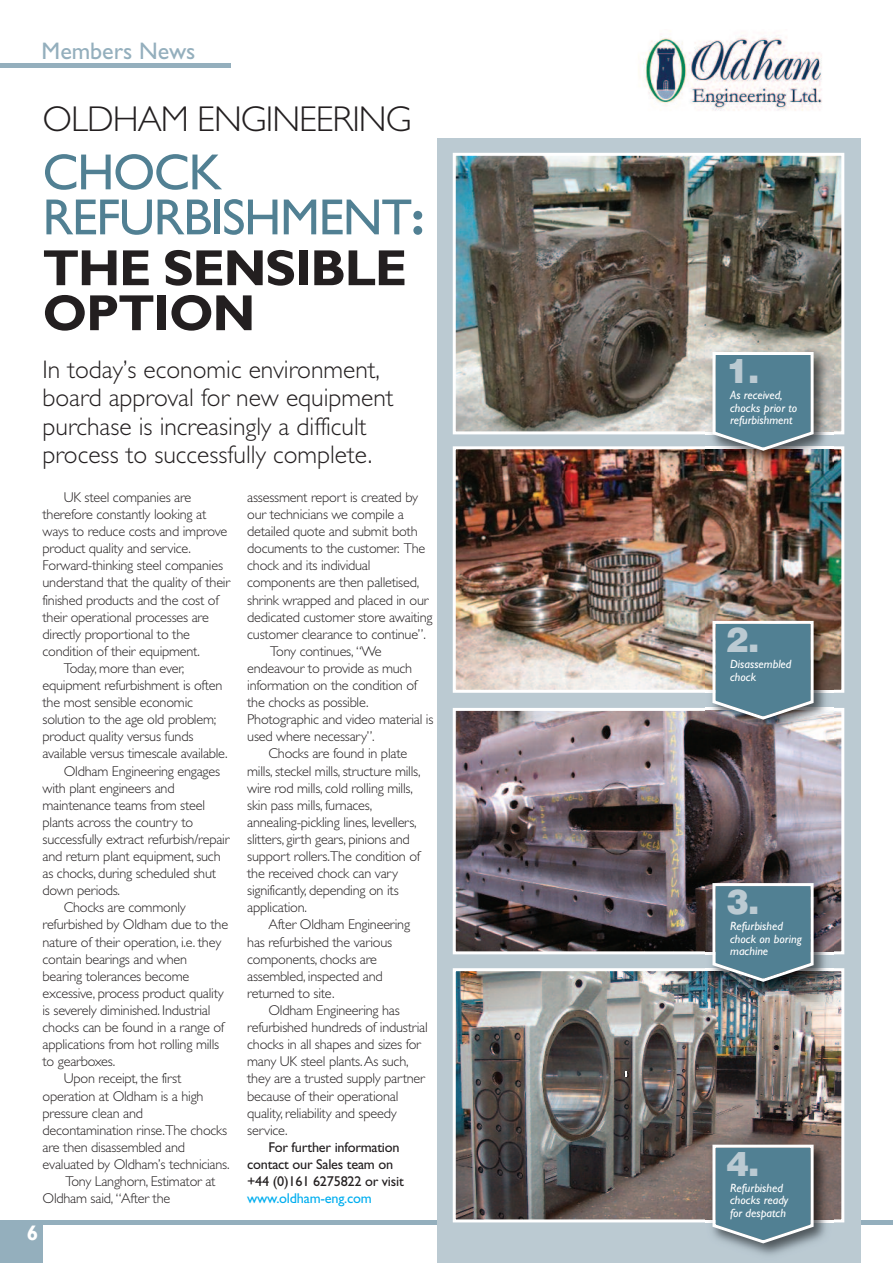
<style>
.page{position:relative;width:893px;height:1263px;background:#fff}
.page>*{position:absolute;margin:0;border:0;box-sizing:border-box;transform-origin:0 0}
.t1{font:51px/45px "Gill Sans";letter-spacing:-.025em;color:#518093}
.t2{font:700 51px/45px "Gill Sans";letter-spacing:-.025em;color:#231f20}
.t3{font:300 36px "Gill Sans";letter-spacing:-.025em;color:#231f20}
.t4{font:900 34.2px "Swiss 721 BT";color:#bbcad2}
.t5{font:300 25.5px/28.5px "Gill Sans";color:#231f20}
.t6{font:24px "Gill Sans";color:#94afbd}
.t7{font:700 21px "Gill Sans";color:#fff}
.t8{font:300 14.25px "Gill Sans";letter-spacing:-.015em;color:#231f20}
.t9{font:14.25px "Gill Sans";letter-spacing:-.015em;color:#231f20}
.t10{font:14.25px "Gill Sans";letter-spacing:-.015em;color:#00aeef}
.t11{font:italic 12px/12.3px "Gill Sans";color:#fff}
.s1{font-weight:700}
</style>
<div class="page">
<div style="left:0;top:1223px;width:43px;height:40px;background:#94afbd"></div>
<div style="left:0;top:1220px;width:893px;height:5px;background:#94afbd"></div>
<div style="left:437px;top:138px;width:423px;height:1125px;background:#bbcad2"></div>
<div style="left:0;top:63px;width:230px;height:5px;background:#94afbd"></div>
<img style="left:457px;top:157px;width:383px;height:273px">
<div style="left:453px;top:153px;width:391px;height:281px;border:3px solid #fff"></div>
<img style="left:457px;top:450px;width:383px;height:239px">
<div style="left:453px;top:446px;width:391px;height:247px;border:3px solid #fff"></div>
<img style="left:457px;top:712px;width:383px;height:238px">
<div style="left:453px;top:708px;width:391px;height:246px;border:3px solid #fff"></div>
<img style="left:457px;top:972px;width:383px;height:246px">
<div style="left:453px;top:968px;width:391px;height:254px;border:3px solid #fff"></div>
<img style="left:638px;top:35px;width:184px;height:76px">
<img style="left:706px;top:345px;width:127px;height:125px">
<svg style="left:712px;top:352px;width:102px;height:99px;background:#6c8f9e"></svg>
<div style="left:726px;top:359px;width:48px;height:34px;background:#518093"></div>
<img style="left:706px;top:876px;width:127px;height:125px">
<svg style="left:712px;top:883px;width:102px;height:99px;background:#648897"></svg>
<div style="left:726px;top:890px;width:48px;height:34px;background:#518093"></div>
<img style="left:706px;top:1138px;width:127px;height:117px">
<svg style="left:712px;top:1145px;width:102px;height:98px;background:#6b8f9e"></svg>
<div style="left:726px;top:1151px;width:48px;height:35px;background:#518093"></div>
<img style="left:706px;top:614px;width:127px;height:125px">
<svg style="left:712px;top:621px;width:102px;height:99px;background:#6c8f9e"></svg>
<div style="left:726px;top:627px;width:48px;height:35px;background:#518093"></div>
<p class="t6" style="left:42px;top:42px;width:155px">Members News</p>
<p class="t3" style="left:43px;top:105px;width:371px">OLDHAM ENGINEERING</p>
<p class="t1" style="left:43px;top:154px;width:384px">CHOCK<br>REFURBISHMENT<span class="s1">:</span></p>
<p class="t2" style="left:43px;top:250px;width:366px">THE SENSIBLE<br>OPTION</p>
<p class="t5" style="left:43px;top:357px;width:352px">In today’s economic environment, board approval for new equipment purchase is increasingly a difficult process to successfully complete.</p>
<p class="t8" style="left:64px;top:492px;width:129px">UK steel companies are</p>
<p class="t8" style="left:43px;top:509px;width:165px">therefore constantly looking at</p>
<p class="t8" style="left:43px;top:526px;width:186px">ways to reduce costs and improve</p>
<p class="t8" style="left:43px;top:543px;width:150px">product quality and service.</p>
<p class="t8" style="left:43px;top:560px;width:182px">Forward-thinking steel companies</p>
<p class="t8" style="left:43px;top:577px;width:189px">understand that the quality of their</p>
<p class="t8" style="left:43px;top:594px;width:178px">finished products and the cost of</p>
<p class="t8" style="left:43px;top:611px;width:168px">their operational processes are</p>
<p class="t8" style="left:43px;top:628px;width:149px">directly proportional to the</p>
<p class="t8" style="left:43px;top:646px;width:159px">condition of their equipment.</p>
<p class="t8" style="left:64px;top:663px;width:122px">Today, more than ever,</p>
<p class="t8" style="left:43px;top:680px;width:182px">equipment refurbishment is often</p>
<p class="t8" style="left:43px;top:697px;width:152px">the most sensible economic</p>
<p class="t8" style="left:43px;top:714px;width:175px">solution to the age old problem;</p>
<p class="t8" style="left:43px;top:731px;width:152px">product quality versus funds</p>
<p class="t8" style="left:43px;top:748px;width:187px">available versus timescale available.</p>
<p class="t8" style="left:64px;top:765px;width:158px">Oldham Engineering engages</p>
<p class="t8" style="left:43px;top:782px;width:134px">with plant engineers and</p>
<p class="t8" style="left:43px;top:799px;width:164px">maintenance teams from steel</p>
<p class="t8" style="left:43px;top:817px;width:152px">plants across the country to</p>
<p class="t8" style="left:43px;top:834px;width:188px">successfully extract refurbish/repair</p>
<p class="t8" style="left:43px;top:851px;width:180px">and return plant equipment, such</p>
<p class="t8" style="left:43px;top:868px;width:175px">as chocks, during scheduled shut</p>
<p class="t8" style="left:43px;top:885px;width:79px">down periods.</p>
<p class="t8" style="left:64px;top:902px;width:123px">Chocks are commonly</p>
<p class="t8" style="left:43px;top:919px;width:187px">refurbished by Oldham due to the</p>
<p class="t8" style="left:43px;top:936px;width:180px">nature of their operation, i.e. they</p>
<p class="t8" style="left:43px;top:953px;width:146px">contain bearings and when</p>
<p class="t8" style="left:43px;top:970px;width:148px">bearing tolerances become</p>
<p class="t8" style="left:43px;top:988px;width:183px">excessive, process product quality</p>
<p class="t8" style="left:43px;top:1005px;width:169px">is severely diminished. Industrial</p>
<p class="t8" style="left:43px;top:1022px;width:183px">chocks can be found in a range of</p>
<p class="t8" style="left:43px;top:1039px;width:178px">applications from hot rolling mills</p>
<p class="t8" style="left:43px;top:1056px;width:74px">to gearboxes.</p>
<p class="t8" style="left:64px;top:1073px;width:119px">Upon receipt, the first</p>
<p class="t8" style="left:43px;top:1090px;width:163px">operation at Oldham is a high</p>
<p class="t8" style="left:43px;top:1107px;width:102px">pressure clean and</p>
<p class="t8" style="left:43px;top:1124px;width:186px">decontamination rinse.The chocks</p>
<p class="t8" style="left:43px;top:1141px;width:144px">are then disassembled and</p>
<p class="t8" style="left:43px;top:1159px;width:189px">evaluated by Oldham’s technicians.</p>
<p class="t8" style="left:66px;top:1176px;width:152px">Tony Langhorn, Estimator at</p>
<p class="t8" style="left:43px;top:1193px;width:129px">Oldham said, “After the</p>
<p class="t8" style="left:247px;top:492px;width:172px">assessment report is created by</p>
<p class="t8" style="left:247px;top:509px;width:158px">our technicians we compile a</p>
<p class="t8" style="left:247px;top:526px;width:172px">detailed quote and submit both</p>
<p class="t8" style="left:247px;top:543px;width:180px">documents to the customer. The</p>
<p class="t8" style="left:247px;top:560px;width:125px">chock and its individual</p>
<p class="t8" style="left:247px;top:577px;width:174px">components are then palletised,</p>
<p class="t8" style="left:247px;top:594px;width:183px">shrink wrapped and placed in our</p>
<p class="t8" style="left:247px;top:611px;width:187px">dedicated customer store awaiting</p>
<p class="t8" style="left:247px;top:628px;width:180px">customer clearance to continue”.</p>
<p class="t8" style="left:270px;top:646px;width:113px">Tony continues, “We</p>
<p class="t8" style="left:247px;top:663px;width:167px">endeavour to provide as much</p>
<p class="t8" style="left:247px;top:680px;width:172px">information on the condition of</p>
<p class="t8" style="left:247px;top:697px;width:123px">the chocks as possible.</p>
<p class="t8" style="left:247px;top:714px;width:188px">Photographic and video material is</p>
<p class="t8" style="left:247px;top:731px;width:129px">used where necessary”.</p>
<p class="t8" style="left:268px;top:748px;width:140px">Chocks are found in plate</p>
<p class="t8" style="left:247px;top:765px;width:175px">mills, steckel mills, structure mills,</p>
<p class="t8" style="left:247px;top:782px;width:167px">wire rod mills, cold rolling mills,</p>
<p class="t8" style="left:247px;top:799px;width:127px">skin pass mills, furnaces,</p>
<p class="t8" style="left:247px;top:817px;width:171px">annealing-pickling lines, levellers,</p>
<p class="t8" style="left:247px;top:834px;width:164px">slitters, girth gears, pinions and</p>
<p class="t8" style="left:247px;top:851px;width:175px">support rollers.The condition of</p>
<p class="t8" style="left:247px;top:868px;width:152px">the received chock can vary</p>
<p class="t8" style="left:247px;top:885px;width:153px">significantly, depending on its</p>
<p class="t8" style="left:247px;top:902px;width:61px">application.</p>
<p class="t8" style="left:268px;top:919px;width:143px">After Oldham Engineering</p>
<p class="t8" style="left:247px;top:936px;width:146px">has refurbished the various</p>
<p class="t8" style="left:247px;top:953px;width:131px">components, chocks are</p>
<p class="t8" style="left:247px;top:970px;width:137px">assembled, inspected and</p>
<p class="t8" style="left:247px;top:988px;width:89px">returned to site.</p>
<p class="t8" style="left:268px;top:1005px;width:133px">Oldham Engineering has</p>
<p class="t8" style="left:247px;top:1022px;width:182px">refurbished hundreds of industrial</p>
<p class="t8" style="left:247px;top:1039px;width:175px">chocks in all shapes and sizes for</p>
<p class="t8" style="left:247px;top:1056px;width:163px">many UK steel plants.As such,</p>
<p class="t8" style="left:247px;top:1073px;width:179px">they are a trusted supply partner</p>
<p class="t8" style="left:247px;top:1090px;width:153px">because of their operational</p>
<p class="t8" style="left:247px;top:1107px;width:151px">quality, reliability and speedy</p>
<p class="t8" style="left:247px;top:1124px;width:42px">service.</p>
<p class="t9" style="left:268px;top:1141px;width:133px">For further information</p>
<p class="t9" style="left:247px;top:1159px;width:147px">contact our Sales team on</p>
<p class="t9" style="left:247px;top:1176px;width:158px">+44 (0)161 6275822 or visit</p>
<p class="t10" style="left:247px;top:1193px;width:126px">www.oldham-eng.com</p>
<p class="t7" style="left:27px;top:1220px;width:13px">6</p>
<p class="t4" style="left:726px;top:359px;width:34px">1.</p>
<p class="t11" style="left:730px;top:390px;width:69px">As received, chocks prior to refurbishment</p>
<p class="t4" style="left:726px;top:627px;width:34px">2.</p>
<p class="t11" style="left:730px;top:659px;width:63px">Disassembled chock</p>
<p class="t4" style="left:726px;top:890px;width:34px">3.</p>
<p class="t11" style="left:730px;top:921px;width:73px">Refurbished chock on boring machine</p>
<p class="t4" style="left:726px;top:1151px;width:34px">4.</p>
<p class="t11" style="left:730px;top:1183px;width:60px">Refurbished chocks ready for despatch</p>
</div>
